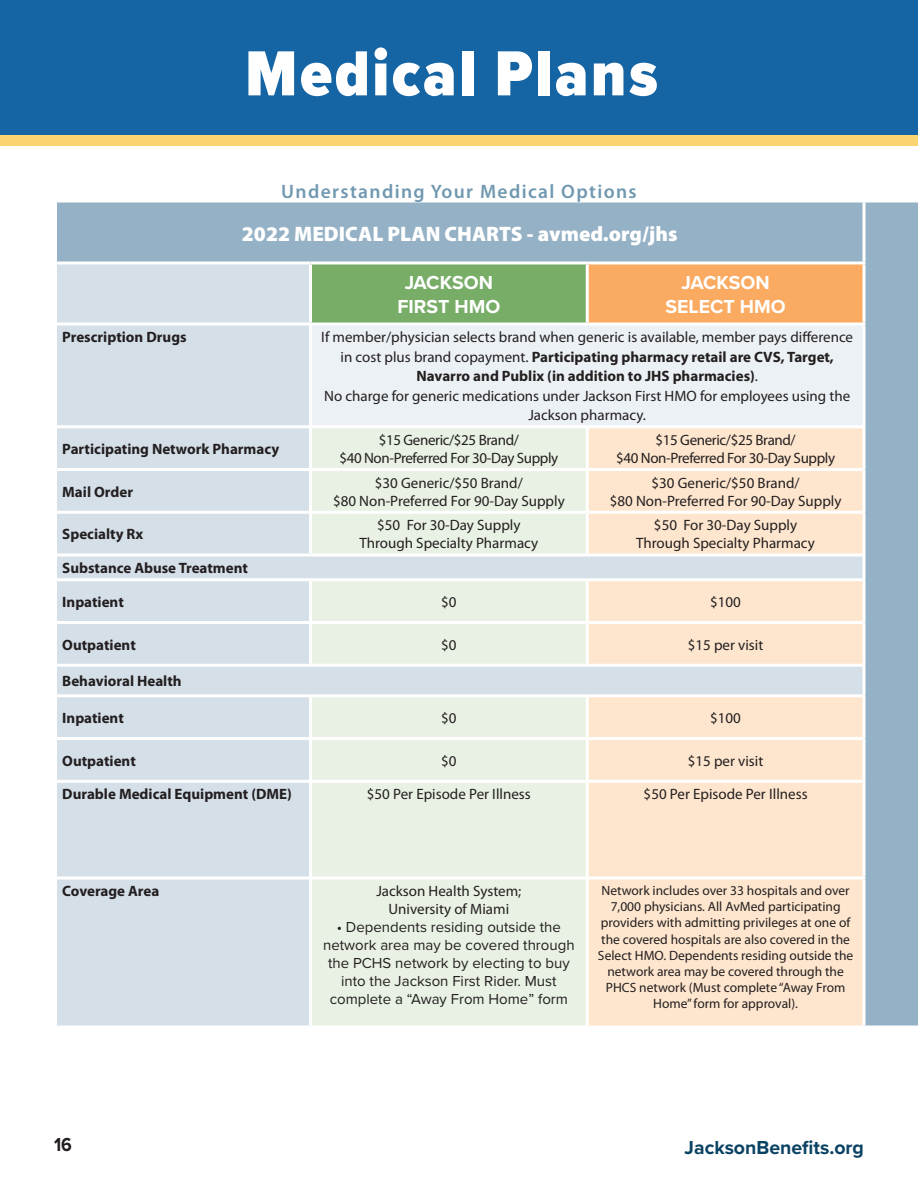
<style>
.page{position:relative;width:918px;height:1188px;background:#fff}
.page>*{position:absolute;margin:0;border:0;box-sizing:border-box;transform-origin:0 0}
.t1{font:900 66px "Proxima Nova Cond";letter-spacing:.04em;color:#fff}
.t2{font:900 21px "Myriad Pro";color:#fff}
.t3{font:700 19.5px/23.4px "Proxima Nova";color:#fff;text-align:center}
.t4{font:600 19.5px "Myriad Pro";letter-spacing:.07em;color:#7199b1}
.t5{font:700 19.5px "Proxima Nova";color:#0a4263}
.t6{font:700 19.5px "Proxima Nova";color:#231f20;scale:.9 1}
.t7{font:15px/18px "Myriad Pro";color:#231f20;text-align:center}
.t8{font:700 15px "Myriad Pro";color:#231f20}
.t9{font:15px/18px "Proxima Nova";color:#231f20;text-align:center}
.t10{font:15px/18px "Myriad Pro";letter-spacing:-.025em;color:#231f20;text-align:center}
.t11{font:13.5px/16.2px "Myriad Pro";color:#231f20;text-align:center}
.s1{font-weight:700}
</style>
<div class="page">
<div style="left:0;top:126px;width:918px;height:20px;background:#fad470"></div>
<div style="left:0;top:0;width:918px;height:135px;background:#1565a5"></div>
<div style="left:56px;top:202px;width:862px;height:823px;background:#95b1c5"></div>
<div style="left:57px;top:264px;width:253px;height:761px;background:#d5dfe8"></div>
<div style="left:310px;top:263px;width:277px;height:61px;background:#77ad67"></div>
<div style="left:587px;top:263px;width:277px;height:61px;background:#faab61"></div>
<div style="left:310px;top:324px;width:554px;height:103px;background:#ecf1f5"></div>
<svg style="left:310px;top:428px;width:277px;height:597px;background:#e6efe3"></svg>
<svg style="left:587px;top:428px;width:275px;height:597px;background:#fae5d0"></svg>
<hr style="left:54px;top:324px;width:3px;height:103px;background:#fff">
<hr style="left:54px;top:427px;width:3px;height:43px;background:#fff">
<hr style="left:54px;top:470px;width:3px;height:42px;background:#fff">
<hr style="left:54px;top:512px;width:3px;height:43px;background:#fff">
<hr style="left:54px;top:555px;width:3px;height:25px;background:#fff">
<hr style="left:54px;top:580px;width:3px;height:42px;background:#fff">
<hr style="left:54px;top:622px;width:3px;height:43px;background:#fff">
<hr style="left:54px;top:665px;width:3px;height:31px;background:#fff">
<hr style="left:54px;top:696px;width:3px;height:43px;background:#fff">
<hr style="left:54px;top:739px;width:3px;height:42px;background:#fff">
<hr style="left:54px;top:781px;width:3px;height:97px;background:#fff">
<hr style="left:54px;top:878px;width:3px;height:147px;background:#fff">
<hr style="left:57px;top:425px;width:253px;height:3px;background:#fff">
<hr style="left:57px;top:468px;width:252px;height:3px;background:#fff">
<hr style="left:57px;top:511px;width:252px;height:3px;background:#fff">
<hr style="left:57px;top:554px;width:253px;height:2px;background:#fff">
<hr style="left:57px;top:578px;width:253px;height:3px;background:#fff">
<hr style="left:57px;top:621px;width:252px;height:3px;background:#fff">
<hr style="left:57px;top:664px;width:253px;height:3px;background:#fff">
<hr style="left:57px;top:694px;width:253px;height:3px;background:#fff">
<hr style="left:57px;top:737px;width:252px;height:3px;background:#fff">
<hr style="left:57px;top:780px;width:252px;height:3px;background:#fff">
<hr style="left:57px;top:877px;width:252px;height:3px;background:#fff">
<hr style="left:312px;top:468px;width:274px;height:3px;background:#fff">
<hr style="left:312px;top:511px;width:274px;height:3px;background:#fff">
<hr style="left:310px;top:554px;width:277px;height:2px;background:#fff">
<hr style="left:310px;top:578px;width:277px;height:3px;background:#fff">
<hr style="left:312px;top:621px;width:274px;height:3px;background:#fff">
<hr style="left:310px;top:664px;width:277px;height:3px;background:#fff">
<hr style="left:310px;top:694px;width:277px;height:3px;background:#fff">
<hr style="left:312px;top:737px;width:274px;height:3px;background:#fff">
<hr style="left:312px;top:780px;width:274px;height:3px;background:#fff">
<hr style="left:312px;top:877px;width:274px;height:3px;background:#fff">
<hr style="left:586px;top:428px;width:3px;height:42px;background:#fff">
<hr style="left:586px;top:470px;width:3px;height:42px;background:#fff">
<hr style="left:586px;top:512px;width:3px;height:42px;background:#fff">
<hr style="left:586px;top:581px;width:3px;height:41px;background:#fff">
<hr style="left:586px;top:622px;width:3px;height:42px;background:#fff">
<hr style="left:586px;top:697px;width:3px;height:42px;background:#fff">
<hr style="left:586px;top:739px;width:3px;height:42px;background:#fff">
<hr style="left:586px;top:781px;width:3px;height:97px;background:#fff">
<hr style="left:586px;top:878px;width:3px;height:147px;background:#fff">
<hr style="left:589px;top:468px;width:273px;height:3px;background:#fff">
<hr style="left:589px;top:511px;width:273px;height:3px;background:#fff">
<hr style="left:587px;top:554px;width:275px;height:2px;background:#fff">
<hr style="left:587px;top:578px;width:275px;height:3px;background:#fff">
<hr style="left:589px;top:621px;width:273px;height:3px;background:#fff">
<hr style="left:587px;top:664px;width:275px;height:3px;background:#fff">
<hr style="left:587px;top:694px;width:275px;height:3px;background:#fff">
<hr style="left:589px;top:737px;width:273px;height:3px;background:#fff">
<hr style="left:589px;top:780px;width:273px;height:3px;background:#fff">
<hr style="left:589px;top:877px;width:277px;height:3px;background:#fff">
<hr style="left:309px;top:428px;width:3px;height:42px;background:#fff">
<hr style="left:309px;top:470px;width:3px;height:42px;background:#fff">
<hr style="left:309px;top:512px;width:3px;height:42px;background:#fff">
<hr style="left:309px;top:581px;width:3px;height:41px;background:#fff">
<hr style="left:309px;top:622px;width:3px;height:42px;background:#fff">
<hr style="left:309px;top:697px;width:3px;height:42px;background:#fff">
<hr style="left:309px;top:739px;width:3px;height:42px;background:#fff">
<hr style="left:309px;top:781px;width:3px;height:97px;background:#fff">
<hr style="left:309px;top:878px;width:3px;height:147px;background:#fff">
<hr style="left:310px;top:425px;width:277px;height:3px;background:#fff">
<hr style="left:587px;top:425px;width:279px;height:3px;background:#fff">
<svg style="left:862px;top:428px;width:4px;height:42px"></svg>
<svg style="left:862px;top:470px;width:4px;height:42px"></svg>
<svg style="left:862px;top:512px;width:4px;height:43px"></svg>
<svg style="left:862px;top:555px;width:4px;height:25px"></svg>
<svg style="left:862px;top:580px;width:4px;height:42px"></svg>
<svg style="left:862px;top:622px;width:4px;height:43px"></svg>
<svg style="left:862px;top:665px;width:4px;height:31px"></svg>
<svg style="left:862px;top:696px;width:4px;height:43px"></svg>
<svg style="left:862px;top:739px;width:4px;height:42px"></svg>
<svg style="left:862px;top:781px;width:4px;height:96px"></svg>
<hr style="left:309px;top:326px;width:3px;height:99px;background:#fff">
<svg style="left:863px;top:326px;width:3px;height:99px"></svg>
<hr style="left:54px;top:203px;width:3px;height:58px;background:#fff">
<svg style="left:862px;top:203px;width:4px;height:58px"></svg>
<hr style="left:54px;top:264px;width:3px;height:60px;background:#fff">
<hr style="left:54px;top:261px;width:256px;height:3px;background:#fff">
<svg style="left:57px;top:322px;width:255px;height:4px"></svg>
<svg style="left:862px;top:880px;width:4px;height:145px"></svg>
<hr style="left:309px;top:264px;width:3px;height:58px;background:#fff">
<hr style="left:310px;top:261px;width:277px;height:3px;background:#fff">
<svg style="left:312px;top:322px;width:275px;height:3px"></svg>
<hr style="left:586px;top:264px;width:3px;height:58px;background:#fff">
<hr style="left:587px;top:261px;width:279px;height:3px;background:#fff">
<svg style="left:587px;top:322px;width:279px;height:4px"></svg>
<svg style="left:862px;top:264px;width:4px;height:58px"></svg>
<h1 class="t1" style="left:245px;top:25px;width:414px">Medical Plans</h1>
<h3 class="t4" style="left:281px;top:180px;width:357px">Understanding Your Medical Options</h3>
<h2 class="t2" style="left:242px;top:222px;width:437px">2022 MEDICAL PLAN CHARTS - avmed.org/jhs</h2>
<h3 class="t3" style="left:397px;top:271px;width:104px">JACKSON<br>FIRST HMO</h3>
<h3 class="t3" style="left:666px;top:271px;width:122px">JACKSON<br>SELECT HMO</h3>
<p class="t8" style="left:62px;top:327px;width:126px">Prescription Drugs</p>
<p class="t7" style="left:321px;top:328px;width:533px;line-height:19.5px">If member/physician selects brand when generic is available, member pays difference in cost plus brand copayment. <span class="s1">Participating pharmacy retail are CVS, Target, Navarro and Publix (in addition to JHS pharmacies)</span>.<br>No charge for generic medications under Jackson First HMO for employees using the Jackson pharmacy.</p>
<p class="t8" style="left:62px;top:439px;width:219px">Participating Network Pharmacy</p>
<p class="t10" style="left:339px;top:431px;width:220px">$15 Generic/$25 Brand/<br>$40 Non-Preferred For 30-Day Supply</p>
<p class="t10" style="left:616px;top:431px;width:220px">$15 Generic/$25 Brand/<br>$40 Non-Preferred For 30-Day Supply</p>
<p class="t8" style="left:62px;top:482px;width:72px">Mail Order</p>
<p class="t7" style="left:333px;top:474px;width:233px">$30 Generic/$50 Brand/<br>$80 Non-Preferred For 90-Day Supply</p>
<p class="t7" style="left:610px;top:474px;width:233px">$30 Generic/$50 Brand/<br>$80 Non-Preferred For 90-Day Supply</p>
<p class="t8" style="left:62px;top:524px;width:83px">Specialty Rx</p>
<p class="t7" style="left:359px;top:517px;width:180px">$50 For 30-Day Supply<br>Through Specialty Pharmacy</p>
<p class="t7" style="left:636px;top:517px;width:180px">$50 For 30-Day Supply<br>Through Specialty Pharmacy</p>
<p class="t8" style="left:62px;top:558px;width:187px">Substance Abuse Treatment</p>
<p class="t8" style="left:62px;top:592px;width:63px">Inpatient</p>
<p class="t7" style="left:441px;top:593px;width:17px">$0</p>
<p class="t7" style="left:710px;top:593px;width:32px">$100</p>
<p class="t8" style="left:62px;top:635px;width:75px">Outpatient</p>
<p class="t7" style="left:441px;top:636px;width:17px">$0</p>
<p class="t7" style="left:688px;top:636px;width:77px">$15 per visit</p>
<p class="t8" style="left:62px;top:671px;width:121px">Behavioral Health</p>
<p class="t8" style="left:62px;top:708px;width:63px">Inpatient</p>
<p class="t7" style="left:441px;top:709px;width:17px">$0</p>
<p class="t7" style="left:710px;top:709px;width:32px">$100</p>
<p class="t8" style="left:62px;top:751px;width:75px">Outpatient</p>
<p class="t7" style="left:441px;top:752px;width:17px">$0</p>
<p class="t7" style="left:688px;top:752px;width:77px">$15 per visit</p>
<p class="t8" style="left:62px;top:784px;width:231px">Durable Medical Equipment (DME)</p>
<p class="t7" style="left:367px;top:786px;width:165px">$50 Per Episode Per Illness</p>
<p class="t7" style="left:644px;top:786px;width:165px">$50 Per Episode Per Illness</p>
<p class="t8" style="left:62px;top:881px;width:99px">Coverage Area</p>
<p class="t7" style="left:376px;top:882px;width:146px">Jackson Health System;<br>University of Miami</p>
<p class="t9" style="left:323px;top:917px;width:253px">• Dependents residing outside the network area may be covered through the PCHS network by electing to buy into the Jackson First Rider. Must complete a “Away From Home” form</p>
<p class="t11" style="left:598px;top:883px;width:257px">Network includes over 33 hospitals and over 7,000 physicians. All AvMed participating providers with admitting privileges at one of the covered hospitals are also covered in the Select HMO. Dependents residing outside the network area may be covered through the PHCS network (Must complete “Away From Home” form for approval).</p>
<h3 class="t6" style="left:54px;top:1130px;width:21px">16</h3>
<h3 class="t5" style="left:685px;top:1133px;width:181px">JacksonBenefits.org</h3>
</div>
